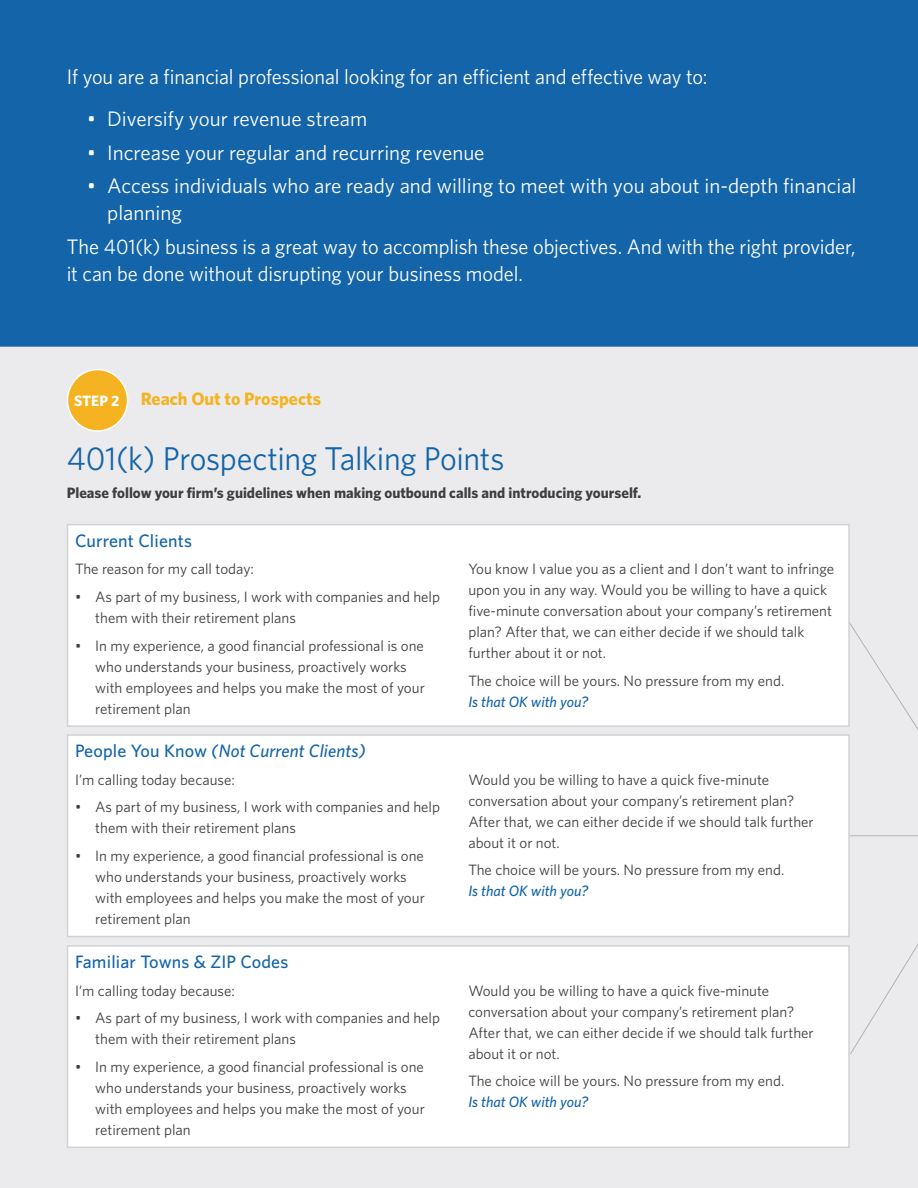
<style>
.page{position:relative;width:918px;height:1188px;background:#fff}
.page>*{position:absolute;margin:0;border:0;box-sizing:border-box;transform-origin:0 0}
.t1{font:33px "Whitney";letter-spacing:-.01em;color:#1364a9}
.t2{font:21px/27px "Whitney";color:#fff}
.t3{font:500 18px "Whitney";letter-spacing:.01em;color:#1364a9}
.t4{font:italic 500 18px "Whitney";letter-spacing:.01em;color:#1364a9}
.t5{font:700 18px "Whitney";color:#f5b322}
.t6{font:15px/21px "Whitney";color:#3e3e3f}
.t7{font:700 15px "Whitney";color:#3e3e3f}
.t8{font:italic 500 15px "Whitney";color:#1364a9}
.s1{font-style:normal}
</style>
<div class="page">
<div style="left:0;top:324px;width:918px;height:864px;background:#e6e7e9"></div>
<svg style="left:850px;top:623px;width:68px;height:431px"></svg>
<div style="left:0;top:0;width:918px;height:347px;background:#1364a9"></div>
<div style="left:68px;top:525px;width:781px;height:201px;background:#fff"></div>
<div style="left:67px;top:524px;width:783px;height:203px;border:2px solid #d1d2d4"></div>
<div style="left:68px;top:735px;width:781px;height:202px;background:#fff"></div>
<div style="left:67px;top:734px;width:783px;height:203px;border:2px solid #d1d2d4"></div>
<div style="left:68px;top:946px;width:781px;height:201px;background:#fff"></div>
<div style="left:67px;top:945px;width:783px;height:203px;border:2px solid #d1d2d4"></div>
<div style="left:68px;top:370px;width:60px;height:61px;background:#f5b322;border-radius:50%"></div>
<div style="left:67px;top:369px;width:61px;height:63px;border:2px solid #fff;border-radius:50%"></div>
<h2 class="t2" style="left:67px;top:63px;width:642px">If you are a financial professional looking for an efficient and effective way to:</h2>
<h2 class="t2" style="left:87px;top:105px;width:282px">• Diversify your revenue stream</h2>
<h2 class="t2" style="left:87px;top:138px;width:399px">• Increase your regular and recurring revenue</h2>
<h2 class="t2" style="left:107px;top:172px;width:751px;text-indent:-20px">• Access individuals who are ready and willing to meet with you about in-depth financial planning</h2>
<h2 class="t2" style="left:67px;top:233px;width:790px">The 401(k) business is a great way to accomplish these objectives. And with the right provider, it can be done without disrupting your business model.</h2>
<p class="t5" style="left:74px;top:386px;width:248px"><sub>STEP</sub> <sub>2</sub> Reach Out to Prospects</p>
<h1 class="t1" style="left:67px;top:437px;width:439px">401(k) Prospecting Talking Points</h1>
<p class="t7" style="left:67px;top:483px;width:576px">Please follow your firm’s guidelines when making outbound calls and introducing yourself.</p>
<p class="t3" style="left:75px;top:528px;width:119px">Current Clients</p>
<p class="t6" style="left:75px;top:558px;width:180px">The reason for my call today:</p>
<p class="t6" style="left:95px;top:586px;width:346px;text-indent:-20px">• As part of my business, I work with companies and help them with their retirement plans</p>
<p class="t6" style="left:95px;top:635px;width:331px;text-indent:-20px">• In my experience, a good financial professional is one who understands your business, proactively works with employees and helps you make the most of your retirement plan</p>
<p class="t4" style="left:75px;top:739px;width:292px"><span class="s1">People You Know</span> (Not Current Clients)</p>
<p class="t6" style="left:75px;top:769px;width:161px">I’m calling today because:</p>
<p class="t6" style="left:95px;top:796px;width:346px;text-indent:-20px">• As part of my business, I work with companies and help them with their retirement plans</p>
<p class="t6" style="left:95px;top:845px;width:331px;text-indent:-20px">• In my experience, a good financial professional is one who understands your business, proactively works with employees and helps you make the most of your retirement plan</p>
<p class="t3" style="left:75px;top:950px;width:215px">Familiar Towns &amp; ZIP Codes</p>
<p class="t6" style="left:75px;top:979px;width:161px">I’m calling today because:</p>
<p class="t6" style="left:95px;top:1007px;width:346px;text-indent:-20px">• As part of my business, I work with companies and help them with their retirement plans</p>
<p class="t6" style="left:95px;top:1056px;width:331px;text-indent:-20px">• In my experience, a good financial professional is one who understands your business, proactively works with employees and helps you make the most of your retirement plan</p>
<p class="t6" style="left:468px;top:558px;width:367px">You know I value you as a client and I don’t want to infringe upon you in any way. Would you be willing to have a quick five-minute conversation about your company’s retirement plan? After that, we can either decide if we should talk further about it or not.</p>
<p class="t6" style="left:468px;top:670px;width:317px">The choice will be yours. No pressure from my end.</p>
<p class="t8" style="left:468px;top:692px;width:122px">Is that OK with you?</p>
<p class="t6" style="left:468px;top:769px;width:347px">Would you be willing to have a quick five-minute conversation about your company’s retirement plan?<br>After that, we can either decide if we should talk further about it or not.</p>
<p class="t6" style="left:468px;top:859px;width:317px">The choice will be yours. No pressure from my end.</p>
<p class="t8" style="left:468px;top:881px;width:122px">Is that OK with you?</p>
<p class="t6" style="left:468px;top:979px;width:347px">Would you be willing to have a quick five-minute conversation about your company’s retirement plan?<br>After that, we can either decide if we should talk further about it or not.</p>
<p class="t6" style="left:468px;top:1070px;width:317px">The choice will be yours. No pressure from my end.</p>
<p class="t8" style="left:468px;top:1092px;width:122px">Is that OK with you?</p>
</div>
